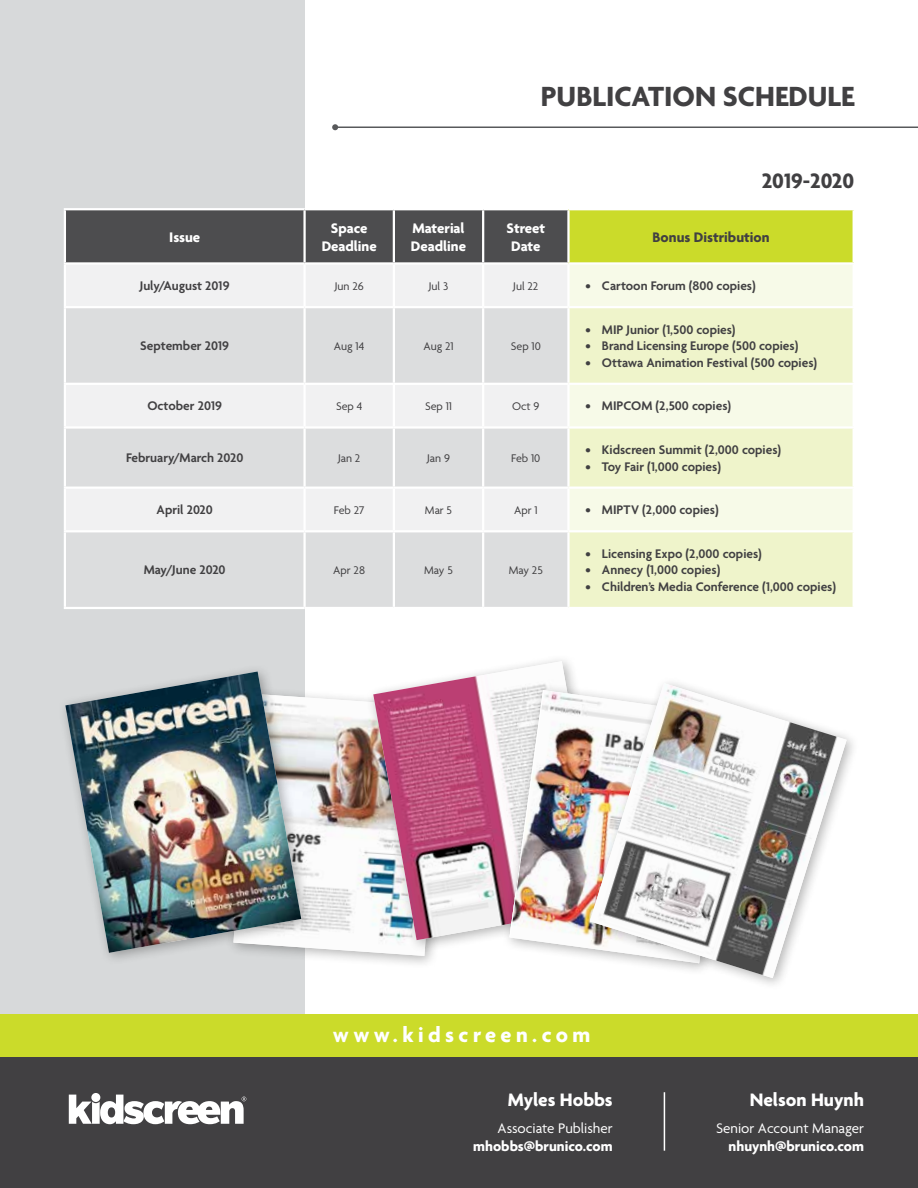
<style>
.page{position:relative;width:918px;height:1188px;background:#fff}
.page>*{position:absolute;margin:0;border:0;box-sizing:border-box;transform-origin:0 0}
.t1{font:700 30px "Agenda";color:#414042}
.t2{font:700 22.5px "Agenda";letter-spacing:.2em;color:#fff}
.t3{font:700 22.5px "Agenda";color:#414042}
.t4{font:700 19.5px "Agenda";color:#fff}
.t5{font:700 15px/18px "Agenda";color:#fff;text-align:center}
.t6{font:15px "Agenda";color:#fff}
.t7{font:700 15px "Agenda";color:#414042}
.t8{font:600 13.5px "Agenda";color:#414042}
.t9{font:12px "Agenda";color:#414042}
</style>
<div class="page">
<div style="left:0;top:0;width:305px;height:1056px;background:#d7d9da"></div>
<div style="left:0;top:1056px;width:918px;height:132px;background:#414042"></div>
<hr style="left:664px;top:1092px;width:1px;height:59px;background:#fff">
<div style="left:91px;top:1093px;width:9px;height:9px;background:#fff;border-radius:50%"></div>
<svg style="left:69px;top:1095px;width:177px;height:29px"></svg>
<div style="left:66px;top:210px;width:501px;height:52px;background:#4d4d4f"></div>
<div style="left:568px;top:209px;width:286px;height:54px;background:#cbdb2a"></div>
<div style="left:66px;top:265px;width:501px;height:41px;background:#f1f1f2"></div>
<div style="left:570px;top:265px;width:283px;height:41px;background:#f7fae8"></div>
<svg style="left:66px;top:308px;width:501px;height:299px;fill:#dcddde"></svg>
<svg style="left:570px;top:308px;width:283px;height:299px;background:#f1f5d3"></svg>
<hr style="left:64px;top:208px;width:241px;height:2px;background:#fff">
<hr style="left:64px;top:210px;width:2px;height:52px;background:#fff">
<hr style="left:303px;top:210px;width:3px;height:52px;background:#fff">
<hr style="left:393px;top:210px;width:2px;height:52px;background:#fff">
<hr style="left:482px;top:210px;width:2px;height:52px;background:#fff">
<hr style="left:568px;top:208px;width:287px;height:2px;background:#fff">
<hr style="left:567px;top:210px;width:3px;height:52px;background:#fff">
<hr style="left:853px;top:210px;width:2px;height:52px;background:#fff">
<hr style="left:64px;top:262px;width:241px;height:3px;background:#fff">
<hr style="left:64px;top:265px;width:2px;height:41px;background:#fff">
<hr style="left:303px;top:265px;width:3px;height:41px;background:#fff">
<hr style="left:393px;top:265px;width:2px;height:41px;background:#fff">
<hr style="left:482px;top:265px;width:2px;height:41px;background:#fff">
<hr style="left:568px;top:262px;width:287px;height:3px;background:#fff">
<hr style="left:64px;top:306px;width:241px;height:2px;background:#fff">
<hr style="left:64px;top:308px;width:2px;height:75px;background:#fff">
<hr style="left:303px;top:308px;width:3px;height:75px;background:#fff">
<hr style="left:393px;top:308px;width:2px;height:75px;background:#fff">
<hr style="left:482px;top:308px;width:2px;height:75px;background:#fff">
<hr style="left:64px;top:383px;width:241px;height:2px;background:#fff">
<hr style="left:64px;top:385px;width:2px;height:41px;background:#fff">
<hr style="left:305px;top:383px;width:89px;height:2px;background:#fff">
<hr style="left:303px;top:385px;width:3px;height:41px;background:#fff">
<hr style="left:394px;top:383px;width:89px;height:2px;background:#fff">
<hr style="left:393px;top:385px;width:2px;height:41px;background:#fff">
<hr style="left:483px;top:383px;width:85px;height:2px;background:#fff">
<hr style="left:482px;top:385px;width:2px;height:41px;background:#fff">
<hr style="left:568px;top:383px;width:287px;height:2px;background:#fff">
<hr style="left:64px;top:426px;width:241px;height:3px;background:#fff">
<hr style="left:64px;top:429px;width:2px;height:58px;background:#fff">
<hr style="left:305px;top:426px;width:89px;height:3px;background:#fff">
<hr style="left:303px;top:429px;width:3px;height:58px;background:#fff">
<hr style="left:394px;top:426px;width:89px;height:3px;background:#fff">
<hr style="left:393px;top:429px;width:2px;height:58px;background:#fff">
<hr style="left:483px;top:426px;width:85px;height:3px;background:#fff">
<hr style="left:482px;top:429px;width:2px;height:58px;background:#fff">
<hr style="left:568px;top:426px;width:287px;height:3px;background:#fff">
<hr style="left:64px;top:487px;width:241px;height:2px;background:#fff">
<hr style="left:64px;top:489px;width:2px;height:41px;background:#fff">
<hr style="left:305px;top:487px;width:89px;height:2px;background:#fff">
<hr style="left:303px;top:489px;width:3px;height:41px;background:#fff">
<hr style="left:394px;top:487px;width:89px;height:2px;background:#fff">
<hr style="left:393px;top:489px;width:2px;height:41px;background:#fff">
<hr style="left:483px;top:487px;width:85px;height:2px;background:#fff">
<hr style="left:482px;top:489px;width:2px;height:41px;background:#fff">
<hr style="left:568px;top:487px;width:287px;height:2px;background:#fff">
<hr style="left:64px;top:530px;width:241px;height:2px;background:#fff">
<hr style="left:64px;top:532px;width:2px;height:75px;background:#fff">
<hr style="left:305px;top:530px;width:89px;height:2px;background:#fff">
<hr style="left:303px;top:532px;width:3px;height:75px;background:#fff">
<hr style="left:394px;top:530px;width:89px;height:2px;background:#fff">
<hr style="left:393px;top:532px;width:2px;height:75px;background:#fff">
<hr style="left:483px;top:530px;width:85px;height:2px;background:#fff">
<hr style="left:482px;top:532px;width:2px;height:75px;background:#fff">
<hr style="left:568px;top:530px;width:287px;height:2px;background:#fff">
<hr style="left:64px;top:607px;width:241px;height:2px;background:#fff">
<div style="left:226px;top:686px;width:230px;height:284px;background:#000;opacity:.3"></div>
<img style="left:315px;top:694px;width:127px;height:262px">
<div style="left:366px;top:654px;width:253px;height:300px;background:#000;opacity:.3"></div>
<img style="left:373px;top:661px;width:232px;height:279px">
<div style="left:502px;top:682px;width:244px;height:295px;background:#000;opacity:.3"></div>
<img style="left:509px;top:690px;width:74px;height:273px">
<div style="left:583px;top:676px;width:277px;height:315px;background:#000;opacity:.3"></div>
<img style="left:590px;top:683px;width:257px;height:295px">
<div style="left:58px;top:664px;width:257px;height:302px;background:#000;opacity:.3"></div>
<img style="left:65px;top:671px;width:236px;height:282px">
<div style="left:0;top:1014px;width:918px;height:43px;background:#cbdb2a"></div>
<hr style="left:335px;top:127px;width:583px;height:1px;background:#58595b">
<svg style="left:332px;top:124px;width:6px;height:6px"></svg>
<h1 class="t1" style="left:541px;top:80px;width:315px">PUBLICATION SCHEDULE</h1>
<h2 class="t3" style="left:762px;top:169px;width:94px">2019-2020</h2>
<p class="t5" style="left:169px;top:229px;width:33px">Issue</p>
<p class="t5" style="left:322px;top:220px;width:57px">Space<br>Deadline</p>
<p class="t5" style="left:411px;top:220px;width:57px;text-align:left">Material<br>Deadline</p>
<p class="t5" style="left:507px;top:220px;width:40px">Street<br>Date</p>
<p class="t7" style="left:653px;top:229px;width:119px">Bonus Distribution</p>
<p class="t8" style="left:140px;top:279px;width:91px">July/August 2019</p>
<p class="t9" style="left:335px;top:279px;width:31px">Jun 26</p>
<p class="t9" style="left:429px;top:279px;width:21px">Jul 3</p>
<p class="t9" style="left:513px;top:279px;width:27px">Jul 22</p>
<p class="t8" style="left:585px;top:279px;width:172px">• Cartoon Forum (800 copies)</p>
<p class="t8" style="left:140px;top:339px;width:90px">September 2019</p>
<p class="t9" style="left:334px;top:339px;width:32px">Aug 14</p>
<p class="t9" style="left:423px;top:339px;width:32px">Aug 21</p>
<p class="t9" style="left:511px;top:339px;width:31px">Sep 10</p>
<p class="t8" style="left:585px;top:322px;width:152px">• MIP Junior (1,500 copies)</p>
<p class="t8" style="left:585px;top:339px;width:214px">• Brand Licensing Europe (500 copies)</p>
<p class="t8" style="left:585px;top:355px;width:233px">• Ottawa Animation Festival (500 copies)</p>
<p class="t8" style="left:147px;top:399px;width:76px">October 2019</p>
<p class="t9" style="left:336px;top:400px;width:28px">Sep 4</p>
<p class="t9" style="left:425px;top:400px;width:28px">Sep 11</p>
<p class="t9" style="left:512px;top:400px;width:29px">Oct 9</p>
<p class="t8" style="left:585px;top:399px;width:147px">• MIPCOM (2,500 copies)</p>
<p class="t8" style="left:126px;top:451px;width:119px">February/March 2020</p>
<p class="t9" style="left:338px;top:452px;width:24px">Jan 2</p>
<p class="t9" style="left:427px;top:452px;width:24px">Jan 9</p>
<p class="t9" style="left:511px;top:452px;width:31px">Feb 10</p>
<p class="t8" style="left:585px;top:443px;width:197px">• Kidscreen Summit (2,000 copies)</p>
<p class="t8" style="left:585px;top:459px;width:137px">• Toy Fair (1,000 copies)</p>
<p class="t8" style="left:157px;top:503px;width:58px">April 2020</p>
<p class="t9" style="left:334px;top:503px;width:32px">Feb 27</p>
<p class="t9" style="left:425px;top:503px;width:29px">Mar 5</p>
<p class="t9" style="left:514px;top:503px;width:25px">Apr 1</p>
<p class="t8" style="left:585px;top:503px;width:135px">• MIPTV (2,000 copies)</p>
<p class="t8" style="left:144px;top:563px;width:83px">May/June 2020</p>
<p class="t9" style="left:333px;top:564px;width:33px">Apr 28</p>
<p class="t9" style="left:424px;top:564px;width:30px">May 5</p>
<p class="t9" style="left:509px;top:564px;width:36px">May 25</p>
<p class="t8" style="left:585px;top:546px;width:178px">• Licensing Expo (2,000 copies)</p>
<p class="t8" style="left:585px;top:563px;width:136px">• Annecy (1,000 copies)</p>
<p class="t8" style="left:585px;top:579px;width:252px">• Children’s Media Conference (1,000 copies)</p>
<h2 class="t2" style="left:333px;top:1023px;width:259px">www.kidscreen.com</h2>
<h3 class="t4" style="left:508px;top:1089px;width:106px">Myles Hobbs</h3>
<p class="t6" style="left:498px;top:1120px;width:117px">Associate Publisher</p>
<p class="t5" style="left:473px;top:1138px;width:141px">mhobbs@brunico.com</p>
<h3 class="t4" style="left:750px;top:1089px;width:116px">Nelson Huynh</h3>
<p class="t6" style="left:716px;top:1120px;width:149px">Senior Account Manager</p>
<p class="t5" style="left:729px;top:1138px;width:137px">nhuynh@brunico.com</p>
</div>
